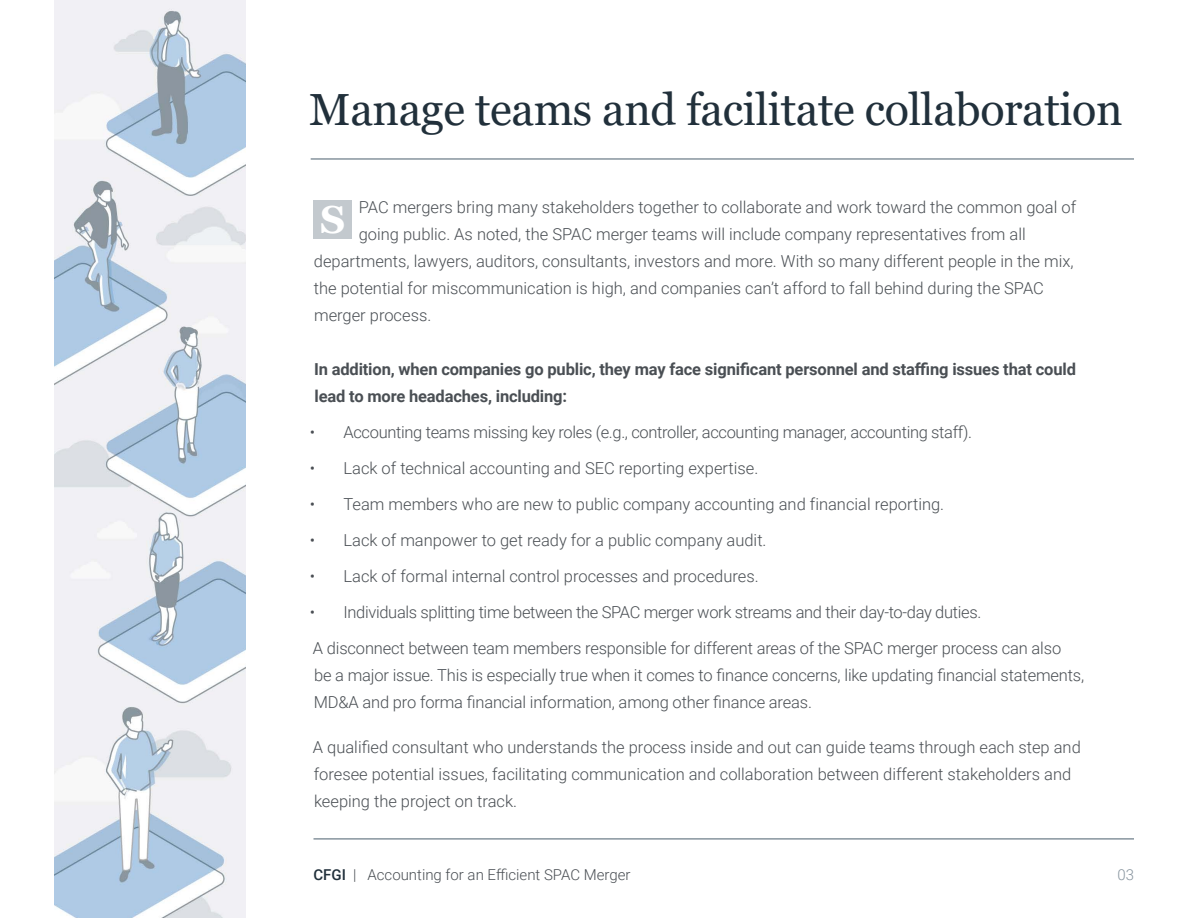
<style>
.page{position:relative;width:1188px;height:918px;background:#fff}
.page>*{position:absolute;margin:0;border:0;box-sizing:border-box;transform-origin:0 0}
.t1{font:45px "Georgia";letter-spacing:-.01em;color:#21303b}
.t2{font:700 39px "Georgia";color:#fff}
.t3{font:300 16.5px/27px "Roboto";color:#4a4f54}
.t4{font:300 16.5px/36px "Roboto";letter-spacing:-.02em;color:#4a4f54}
.t5{font:700 16.5px/27px "Roboto";letter-spacing:-.01em;color:#4a4f54}
.t6{font:300 15px "Roboto";color:#4a4f54}
.t7{font:300 15px "Roboto";color:#87949e}
.s1{font-weight:500;color:#21303b}
</style>
<div class="page">
<hr style="left:314px;top:838px;width:820px;height:2px;background:#87949e">
<hr style="left:311px;top:158px;width:823px;height:2px;background:#87949e">
<div style="left:314px;top:201px;width:38px;height:38px;background:#c3c9ce"></div>
<img style="left:54px;top:0;width:192px;height:918px">
<h1 class="t1" style="left:309px;top:82px;width:815px">Manage teams and facilitate collaboration</h1>
<p class="t3" style="left:359px;top:193px;width:719px">PAC mergers bring many stakeholders together to collaborate and work toward the common goal of</p>
<p class="t3" style="left:359px;top:220px;width:669px">going public. As noted, the SPAC merger teams will include company representatives from all</p>
<p class="t3" style="left:314px;top:247px;width:761px">departments, lawyers, auditors, consultants, investors and more. With so many different people in the mix,</p>
<p class="t3" style="left:314px;top:274px;width:732px">the potential for miscommunication is high, and companies can’t afford to fall behind during the SPAC</p>
<p class="t3" style="left:314px;top:301px;width:119px">merger process.</p>
<p class="t5" style="left:314px;top:355px;width:763px">In addition, when companies go public, they may face significant personnel and staffing issues that could lead to more headaches, including:</p>
<p class="t4" style="left:310px;top:413px;width:664px">• Accounting teams missing key roles (e.g., controller, accounting manager, accounting staff).</p>
<p class="t3" style="left:310px;top:454px;width:450px">• Lack of technical accounting and SEC reporting expertise.</p>
<p class="t3" style="left:310px;top:490px;width:636px">• Team members who are new to public company accounting and financial reporting.</p>
<p class="t3" style="left:310px;top:526px;width:458px">• Lack of manpower to get ready for a public company audit.</p>
<p class="t3" style="left:310px;top:562px;width:450px">• Lack of formal internal control processes and procedures.</p>
<p class="t4" style="left:310px;top:593px;width:753px">• Individuals splitting time between the SPAC merger work streams and their day-to-day duties.<br>A disconnect between team members responsible for different areas of the SPAC merger process can also</p>
<p class="t3" style="left:314px;top:661px;width:772px">be a major issue. This is especially true when it comes to finance concerns, like updating financial statements,<br>MD&amp;A and pro forma financial information, among other finance areas.</p>
<p class="t3" style="left:313px;top:733px;width:769px">A qualified consultant who understands the process inside and out can guide teams through each step and foresee potential issues, facilitating communication and collaboration between different stakeholders and keeping the project on track.</p>
<h2 class="t2" style="left:320px;top:195px;width:27px">S</h2>
<p class="t6" style="left:313px;top:864px;width:319px"><span class="s1">CFGI</span> | Accounting for an Efficient SPAC Merger</p>
<p class="t7" style="left:1117px;top:864px;width:18px">03</p>
</div>
